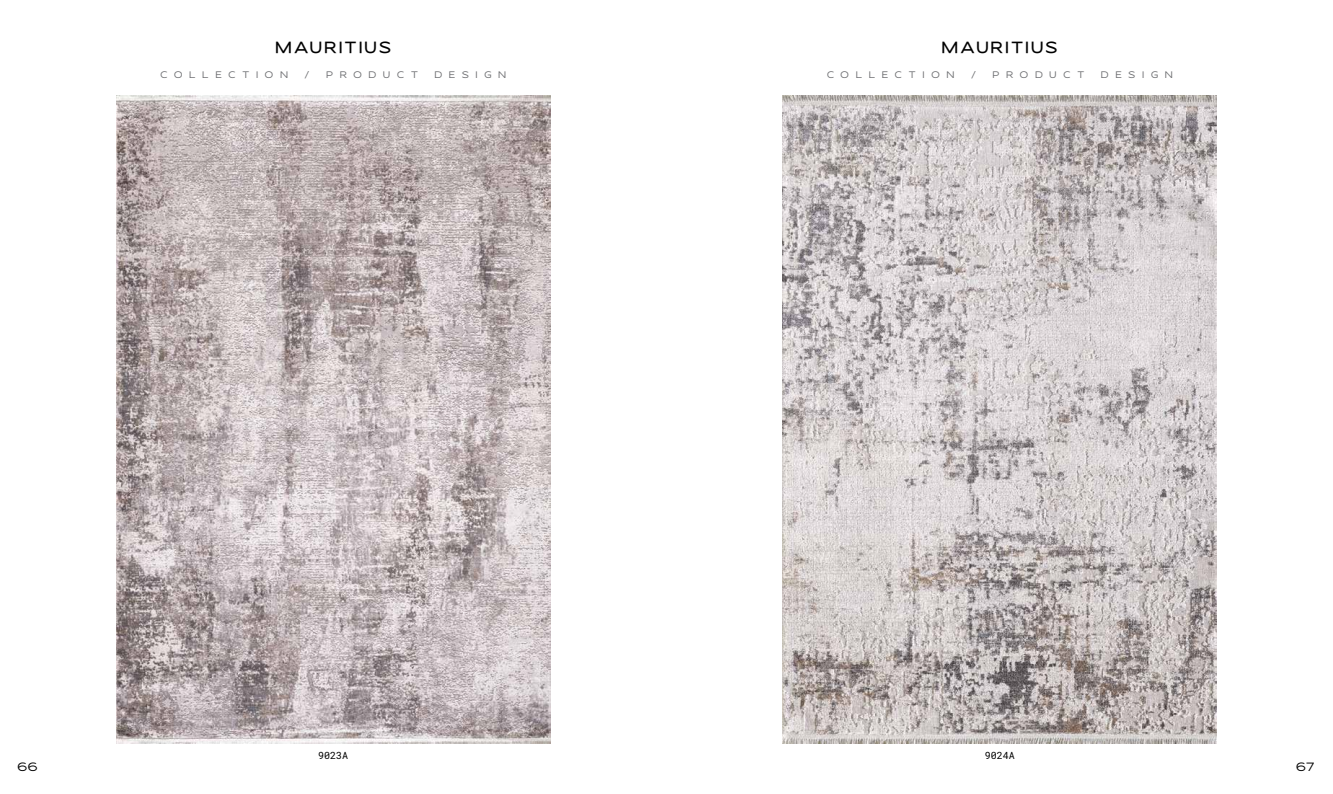
<style>
.page{position:relative;width:1333px;height:794px;background:#fff}
.page>*{position:absolute;margin:0;border:0;box-sizing:border-box;transform-origin:0 0}
.t1{font:500 16px "wonderella";letter-spacing:.1em;color:#000}
.t2{font:12px "wonderella";color:#000}
.t3{font:10px "Roboto Mono";color:#000}
.t4{font:9.5px "wonderella";letter-spacing:.68em;color:#6d6e71}
</style>
<div class="page">
<img style="left:116px;top:95px;width:434px;height:648px">
<img style="left:782px;top:95px;width:434px;height:648px">
<h1 class="t1" style="left:275px;top:38px;width:118px">MAURITIUS</h1>
<h1 class="t1" style="left:941px;top:38px;width:118px">MAURITIUS</h1>
<p class="t4" style="left:160px;top:69px;width:129px">COLLECTION</p>
<p class="t4" style="left:304px;top:69px;width:7px">/</p>
<p class="t4" style="left:326px;top:69px;width:94px">PRODUCT</p>
<p class="t4" style="left:434px;top:69px;width:73px">DESIGN</p>
<p class="t4" style="left:826px;top:69px;width:129px">COLLECTION</p>
<p class="t4" style="left:970px;top:69px;width:7px">/</p>
<p class="t4" style="left:992px;top:69px;width:94px">PRODUCT</p>
<p class="t4" style="left:1100px;top:69px;width:73px">DESIGN</p>
<p class="t3" style="left:318px;top:748px;width:31px">9023A</p>
<p class="t3" style="left:984px;top:748px;width:31px">9024A</p>
<p class="t2" style="left:17px;top:759px;width:22px">66</p>
<p class="t2" style="left:1295px;top:759px;width:20px">67</p>
</div>
